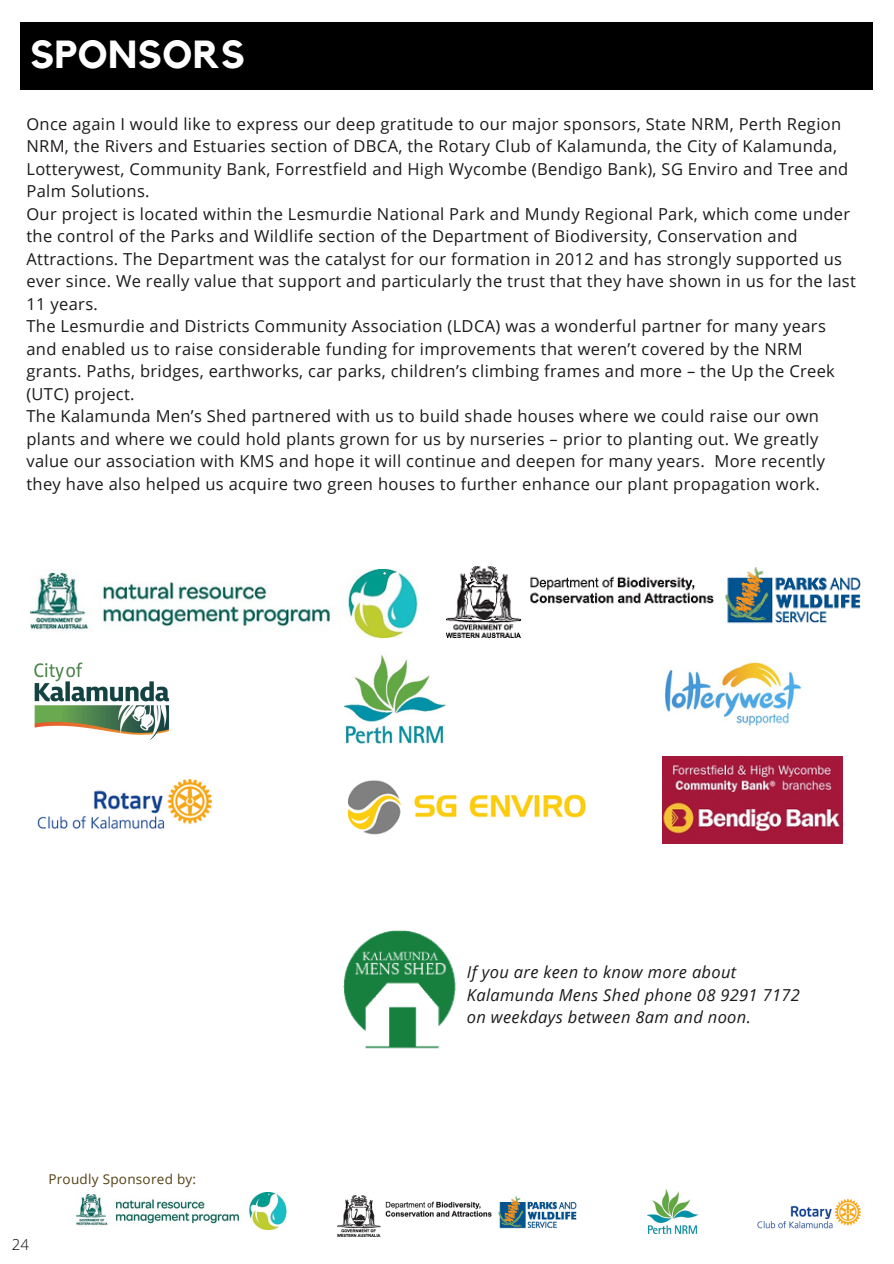
<style>
.page{position:relative;width:894px;height:1264px;background:#fff}
.page>*{position:absolute;margin:0;border:0;box-sizing:border-box;transform-origin:0 0}
.t1{font:700 39px "Kollektif";letter-spacing:.02em;color:#fff}
.t2{font:16.5px/22.5px "Open Sans";letter-spacing:.02em;color:#1c191a}
.t3{font:italic 16.5px/22.5px "Open Sans";letter-spacing:.02em;color:#1c191a}
.t4{font:300 15px "Open Sans";color:#000}
.t5{font:13.5px "Open Sans";letter-spacing:.02em;color:#544013}
</style>
<div class="page">
<img style="left:344px;top:655px;width:102px;height:88px">
<img style="left:37px;top:570px;width:380px;height:67px">
<img style="left:37px;top:800px;width:175px;height:29px">
<img style="left:446px;top:566px;width:415px;height:71px">
<img style="left:349px;top:780px;width:236px;height:54px">
<img style="left:662px;top:756px;width:180px;height:87px">
<img style="left:664px;top:662px;width:138px;height:64px">
<div style="left:20px;top:22px;width:853px;height:67px;background:#000"></div>
<img style="left:343px;top:930px;width:113px;height:119px">
<img style="left:30px;top:608px;width:210px;height:192px">
<img style="left:647px;top:1189px;width:51px;height:44px">
<img style="left:76px;top:1192px;width:211px;height:37px">
<img style="left:757px;top:1199px;width:103px;height:30px">
<img style="left:337px;top:1195px;width:240px;height:41px">
<p class="t1" style="left:30px;top:37px;width:216px">SPONSORS</p>
<p class="t2" style="left:26px;top:112px;width:830px">Once again I would like to express our deep gratitude to our major sponsors, State NRM, Perth Region NRM, the Rivers and Estuaries section of DBCA, the Rotary Club of Kalamunda, the City of Kalamunda, Lotterywest, Community Bank, Forrestfield and High Wycombe (Bendigo Bank), SG Enviro and Tree and Palm Solutions.<br>Our project is located within the Lesmurdie National Park and Mundy Regional Park, which come under the control of the Parks and Wildlife section of the Department of Biodiversity, Conservation and Attractions. The Department was the catalyst for our formation in 2012 and has strongly supported us ever since. We really value that support and particularly the trust that they have shown in us for the last 11 years.<br>The Lesmurdie and Districts Community Association (LDCA) was a wonderful partner for many years and enabled us to raise considerable funding for improvements that weren’t covered by the NRM grants. Paths, bridges, earthworks, car parks, children’s climbing frames and more – the Up the Creek (UTC) project.<br>The Kalamunda Men’s Shed partnered with us to build shade houses where we could raise our own plants and where we could hold plants grown for us by nurseries – prior to planting out. We greatly value our association with KMS and hope it will continue and deepen for many years. More recently they have also helped us acquire two green houses to further enhance our plant propagation work.</p>
<p class="t4" style="left:12px;top:1233px;width:19px">24</p>
<p class="t5" style="left:48px;top:1169px;width:149px">Proudly Sponsored by:</p>
<h2 class="t3" style="left:467px;top:960px;width:334px">If you are keen to know more about<br>Kalamunda Mens Shed phone 08 9291 7172 on weekdays between 8am and noon.</h2>
</div>
